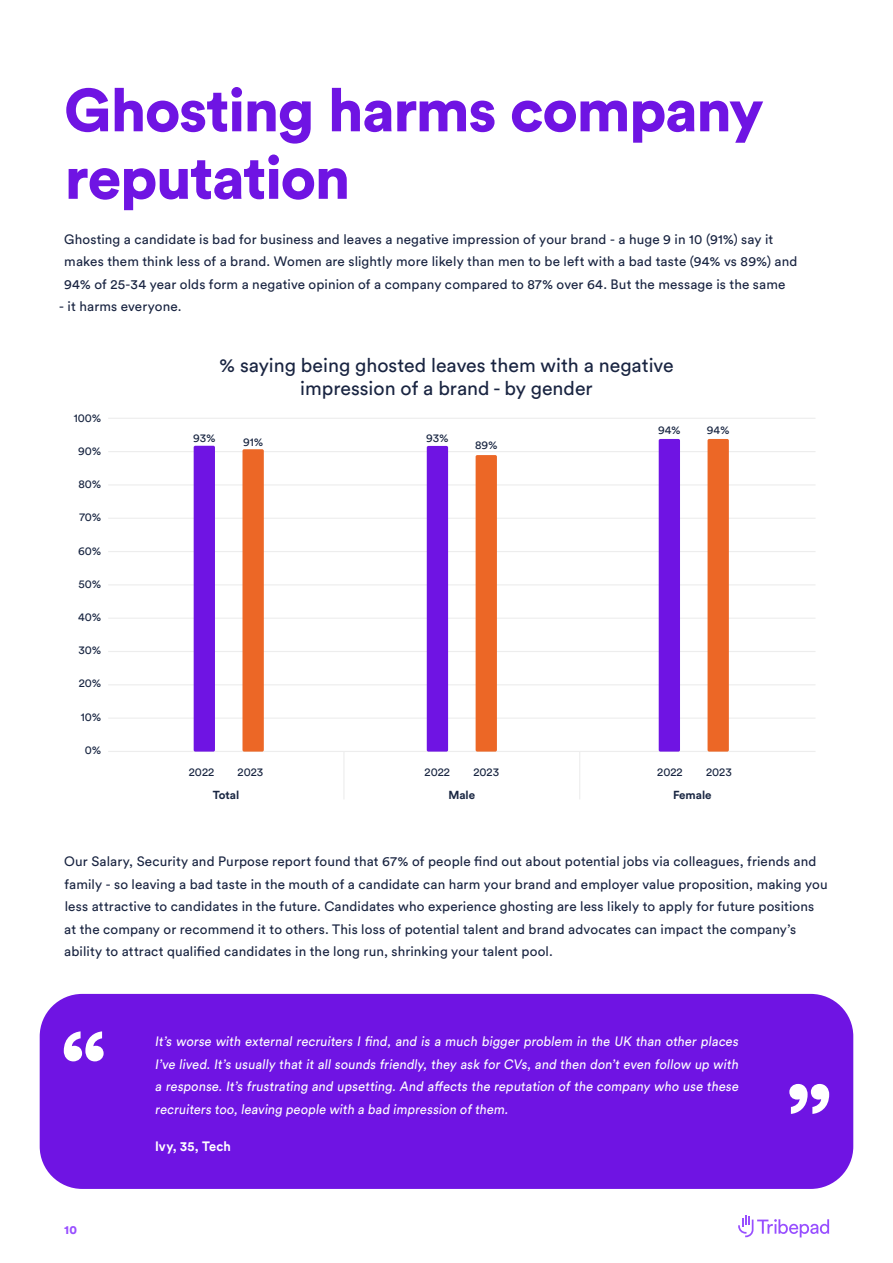
<style>
.page{position:relative;width:893px;height:1263px;background:#fff}
.page>*{position:absolute;margin:0;border:0;box-sizing:border-box;transform-origin:0 0}
.t1{font:900 60px/67.5px "Circular Std";letter-spacing:-.025em;color:#6f14e3}
.t2{font:19.5px/23.4px "Circular Std";color:#192441;text-align:center}
.t3{font:13.5px/22.5px "Circular Std";letter-spacing:.01em;color:#192441}
.t4{font:13.5px/22.5px "Circular Std";color:#fff;text-align:justify;scale:.94 1}
.t5{font:700 13.5px "Circular Std";letter-spacing:.015em;color:#fff;scale:.94 1}
.t6{font:900 12px "Circular Std";color:#984fff}
.t7{font:11.55px "Circular Std";color:#182541}
.t8{font:700 11.55px "Circular Std";color:#182541}
</style>
<div class="page">
<svg style="left:738px;top:1215px;width:91px;height:22px"></svg>
<div style="left:40px;top:994px;width:813px;height:195px;background:#6f14e3;border-radius:43px"></div>
<svg style="left:64px;top:1031px;width:40px;height:30px"></svg>
<svg style="left:789px;top:1084px;width:40px;height:30px"></svg>
<hr style="left:108px;top:751px;width:707px;height:1px;background:#ededed">
<hr style="left:108px;top:717px;width:707px;height:2px;background:#ededed">
<hr style="left:108px;top:651px;width:707px;height:1px;background:#ededed">
<hr style="left:108px;top:618px;width:707px;height:1px;background:#ededed">
<hr style="left:108px;top:551px;width:707px;height:1px;background:#ededed">
<hr style="left:108px;top:518px;width:707px;height:1px;background:#ededed">
<hr style="left:108px;top:418px;width:707px;height:1px;background:#ededed">
<hr style="left:108px;top:451px;width:707px;height:1px;background:#ededed">
<hr style="left:108px;top:484px;width:707px;height:1px;background:#ededed">
<hr style="left:108px;top:584px;width:707px;height:1px;background:#ededed">
<hr style="left:108px;top:684px;width:707px;height:1px;background:#ededed">
<div style="left:194px;top:446px;width:21px;height:306px;background:#6f14e3;border-radius:2px"></div>
<div style="left:242px;top:449px;width:22px;height:303px;background:#ec6726;border-radius:2px"></div>
<div style="left:427px;top:446px;width:21px;height:306px;background:#6f14e3;border-radius:2px"></div>
<div style="left:476px;top:455px;width:21px;height:297px;background:#ec6726;border-radius:2px"></div>
<div style="left:659px;top:439px;width:21px;height:313px;background:#6f14e3;border-radius:2px"></div>
<div style="left:707px;top:439px;width:22px;height:313px;background:#ec6726;border-radius:2px"></div>
<hr style="left:343px;top:751px;width:2px;height:48px;background:#ededed">
<hr style="left:579px;top:751px;width:1px;height:48px;background:#ededed">
<h1 class="t1" style="left:64px;top:75px;width:701px">Ghosting harms company reputation</h1>
<p class="t3" style="left:64px;top:228px;width:735px">Ghosting a candidate is bad for business and leaves a negative impression of your brand - a huge 9 in 10 (91%) say it makes them think less of a brand. Women are slightly more likely than men to be left with a bad taste (94% vs 89%) and<br>94% of 25-34 year olds form a negative opinion of a company compared to 87% over 64. But the message is the same</p>
<p class="t3" style="left:59px;top:295px;width:124px">- it harms everyone.</p>
<p class="t7" style="left:74px;top:411px;width:29px">100%</p>
<p class="t7" style="left:78px;top:444px;width:24px">90%</p>
<p class="t7" style="left:78px;top:477px;width:24px">80%</p>
<p class="t7" style="left:80px;top:510px;width:23px">70%</p>
<p class="t7" style="left:78px;top:544px;width:24px">60%</p>
<p class="t7" style="left:79px;top:577px;width:24px">50%</p>
<p class="t7" style="left:78px;top:610px;width:24px">40%</p>
<p class="t7" style="left:78px;top:643px;width:24px">30%</p>
<p class="t7" style="left:79px;top:676px;width:24px">20%</p>
<p class="t7" style="left:81px;top:709px;width:22px">10%</p>
<p class="t7" style="left:85px;top:743px;width:18px">0%</p>
<h2 class="t2" style="left:219px;top:353px;width:456px">% saying being ghosted leaves them with a negative impression of a brand - by gender</h2>
<p class="t7" style="left:193px;top:431px;width:24px">93%</p>
<p class="t7" style="left:243px;top:435px;width:22px">91%</p>
<p class="t7" style="left:426px;top:431px;width:24px">93%</p>
<p class="t7" style="left:475px;top:438px;width:24px">89%</p>
<p class="t7" style="left:658px;top:423px;width:24px">94%</p>
<p class="t7" style="left:707px;top:423px;width:24px">94%</p>
<p class="t7" style="left:189px;top:764px;width:27px">2022</p>
<p class="t7" style="left:238px;top:764px;width:27px">2023</p>
<p class="t8" style="left:213px;top:788px;width:28px">Total</p>
<p class="t7" style="left:425px;top:764px;width:27px">2022</p>
<p class="t7" style="left:473px;top:764px;width:27px">2023</p>
<p class="t8" style="left:448px;top:788px;width:28px">Male</p>
<p class="t7" style="left:657px;top:764px;width:27px">2022</p>
<p class="t7" style="left:706px;top:764px;width:27px">2023</p>
<p class="t8" style="left:673px;top:788px;width:40px">Female</p>
<p class="t3" style="left:64px;top:850px;width:765px">Our Salary, Security and Purpose report found that 67% of people find out about potential jobs via colleagues, friends and family - so leaving a bad taste in the mouth of a candidate can harm your brand and employer value proposition, making you less attractive to candidates in the future. Candidates who experience ghosting are less likely to apply for future positions at the company or recommend it to others. This loss of potential talent and brand advocates can impact the company’s ability to attract qualified candidates in the long run, shrinking your talent pool.</p>
<p class="t6" style="left:64px;top:1222px;width:14px">10</p>
<p class="t4" style="left:155px;top:1030px;width:624px">It’s worse with external recruiters I find, and is a much bigger problem in the UK than other places I’ve lived. It’s usually that it all sounds friendly, they ask for CVs, and then don’t even follow up with a response. It’s frustrating and upsetting. And affects the reputation of the company who use these recruiters too, leaving people with a bad impression of them.</p>
<p class="t5" style="left:155px;top:1138px;width:82px">Ivy, 35, Tech</p>
</div>
